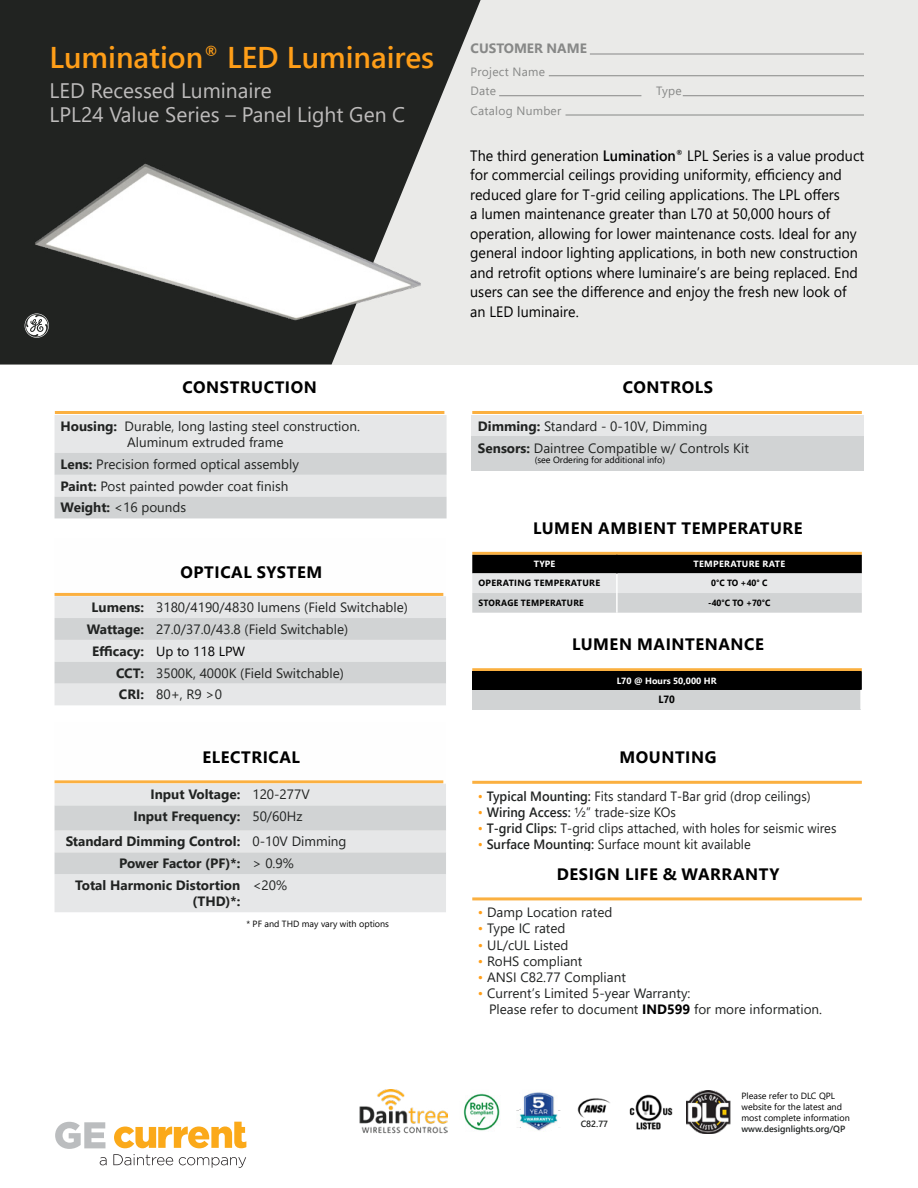
<style>
.page{position:relative;width:918px;height:1188px;background:#fff}
.page>*{position:absolute;margin:0;border:0;box-sizing:border-box;transform-origin:0 0}
.t1{font:600 30px "Segoe UI";color:#ff9e18}
.t2{font:21px/24px "Segoe UI";color:#bebcbc}
.t3{font:700 16.5px "Segoe UI";letter-spacing:.035em;color:#000}
.t4{font:15px/19.5px "Segoe UI";color:#000;scale:.95 1}
.t5{font:13.5px/21.9px "Segoe UI";color:#212322}
.t6{font:13.5px "Segoe UI";color:#212322;scale:.95 1}
.t7{font:700 13.5px/21.9px "Segoe UI";color:#212322}
.t8{font:700 13.5px "Segoe UI";color:#878887}
.t9{font:13.2px "Segoe UI";color:#000}
.t10{font:12px/19.5px "Segoe UI";letter-spacing:.02em;color:#878887}
.t11{font:700 10.5px "Segoe UI";color:#000;scale:.95 1}
.t12{font:9px/10.8px "Segoe UI";color:#000}
.t13{font:700 9px "Segoe UI";letter-spacing:.035em;color:#000;scale:.95 1}
.t14{font:600 9px "Segoe UI";color:#202322}
.t15{font:700 9px "Segoe UI";letter-spacing:.005em;color:#fff}
.t16{font:700 9px "Segoe UI";letter-spacing:.035em;color:#000}
.t17{font:700 9px "Segoe UI";letter-spacing:.035em;color:#fff}
.t18{font:600 9px "Segoe UI";color:#212322}
.s1{font-weight:700}
.s2{font-weight:700;font-size:13.5px;color:#212322}
.s3{font-weight:400}
.s4{font-weight:600}
.s5{color:#ff9f19}
.s6{font-weight:700;color:#000}
</style>
<div class="page">
<div style="left:0;top:0;width:918px;height:364px;background:#eaeae8"></div>
<svg style="left:0;top:0;width:481px;height:364px;fill:#212321"></svg>
<svg style="left:100px;top:1157px;width:7px;height:8px"></svg>
<svg style="left:113px;top:1154px;width:60px;height:11px"></svg>
<svg style="left:179px;top:1157px;width:67px;height:11px"></svg>
<svg style="left:55px;top:1122px;width:50px;height:27px"></svg>
<svg style="left:114px;top:1122px;width:132px;height:26px"></svg>
<hr style="left:549px;top:75px;width:315px;height:1px;background:#878887">
<hr style="left:499px;top:95px;width:142px;height:1px;background:#878887">
<hr style="left:683px;top:95px;width:181px;height:1px;background:#878887">
<hr style="left:566px;top:115px;width:298px;height:1px;background:#878887">
<hr style="left:590px;top:54px;width:274px;height:1px;background:#878887">
<svg style="left:25px;top:313px;width:24px;height:25px"></svg>
<hr style="left:55px;top:593px;width:388px;height:3px;background:#fbb040">
<svg style="left:55px;top:596px;width:391px;height:109px;background:#dddfe0"></svg>
<hr style="left:55px;top:411px;width:389px;height:3px;background:#fbb040">
<svg style="left:55px;top:415px;width:392px;height:103px;background:#dddedf"></svg>
<hr style="left:472px;top:411px;width:390px;height:3px;background:#fbb040">
<div style="left:472px;top:415px;width:392px;height:22px;background:#e6e7e8"></div>
<div style="left:472px;top:437px;width:392px;height:34px;background:#d1d3d4"></div>
<hr style="left:472px;top:552px;width:390px;height:3px;background:#fbb040">
<svg style="left:472px;top:555px;width:390px;height:58px;background:#979899"></svg>
<hr style="left:472px;top:668px;width:390px;height:3px;background:#fbb040">
<div style="left:472px;top:671px;width:389px;height:19px;background:#000"></div>
<div style="left:472px;top:690px;width:389px;height:19px;background:#d1d3d4"></div>
<svg style="left:860px;top:671px;width:2px;height:38px"></svg>
<hr style="left:55px;top:780px;width:388px;height:3px;background:#fbb040">
<div style="left:55px;top:784px;width:391px;height:128px;background:#e6e7e8"></div>
<svg style="left:55px;top:805px;width:391px;height:69px;background:#d8d9da"></svg>
<hr style="left:472px;top:781px;width:390px;height:3px;background:#fbb040">
<hr style="left:472px;top:897px;width:390px;height:3px;background:#fbb040">
<img style="left:629px;top:1094px;width:44px;height:36px">
<img style="left:360px;top:1090px;width:87px;height:44px">
<img style="left:463px;top:1093px;width:37px;height:38px">
<img style="left:577px;top:1098px;width:33px;height:20px">
<img style="left:516px;top:1092px;width:44px;height:39px">
<img style="left:686px;top:1091px;width:44px;height:43px">
<img style="left:30px;top:159px;width:399px;height:167px">
<h1 class="t1" style="left:50px;top:29px;width:386px">Lumination<sup>®</sup> LED Luminaires</h1>
<h2 class="t2" style="left:50px;top:77px;width:357px">LED Recessed Luminaire<br>LPL24 Value Series – Panel Light Gen C</h2>
<p class="t3" style="left:183px;top:372px;width:136px">CONSTRUCTION</p>
<p class="t5" style="left:127px;top:417px;width:234px;line-height:16.2px;text-indent:-67px"><span class="s1">Housing:</span> Durable, long lasting steel construction.<br>Aluminum extruded frame</p>
<p class="t5" style="left:61px;top:452px;width:240px"><span class="s1">Lens:</span> Precision formed optical assembly<br><span class="s1">Paint:</span> Post painted powder coat finish<br><span class="s1">Weight:</span> &lt;16 pounds</p>
<p class="t3" style="left:181px;top:557px;width:143px">OPTICAL SYSTEM</p>
<p class="t5" style="left:87px;top:595px;width:323px;text-indent:5px"><span class="s1">Lumens:</span> 3180/4190/4830 lumens (Field Switchable)<br><span class="s1">Wattage:</span> 27.0/37.0/43.8 (Field Switchable)</p>
<p class="t9" style="left:92px;top:639px;width:155px"><span class="s2">Efficacy:</span> Up to 118 LPW</p>
<p class="t5" style="left:116px;top:661px;width:229px"><span class="s1">CCT:</span> 3500K, 4000K (Field Switchable)<br><span class="s1">CRI:</span> 80+, R9 &gt;0</p>
<p class="t3" style="left:203px;top:741px;width:99px">ELECTRICAL</p>
<p class="t7" style="left:133px;top:783px;width:178px;text-indent:17px">Input Voltage: <span class="s3">120-277V<br></span>Input Frequency: <span class="s3">50/60Hz</span></p>
<p class="t7" style="left:66px;top:830px;width:282px">Standard Dimming Control: <span class="s3">0-10V Dimming</span></p>
<p class="t7" style="left:119px;top:851px;width:176px">Power Factor (PF)*: <span class="s3">&gt; 0.9%</span></p>
<p class="t7" style="left:75px;top:873px;width:167px">Total Harmonic Distortion</p>
<p class="t7" style="left:192px;top:889px;width:49px">(THD)*:</p>
<p class="t5" style="left:252px;top:873px;width:36px">&lt;20%</p>
<p class="t12" style="left:246px;top:917px;width:144px">* PF and THD may vary with options</p>
<p class="t8" style="left:471px;top:36px;width:118px">CUSTOMER NAME</p>
<p class="t10" style="left:471px;top:61px;width:76px">Project Name<br>Date</p>
<p class="t10" style="left:471px;top:100px;width:92px">Catalog Number</p>
<p class="t10" style="left:656px;top:80px;width:27px">Type</p>
<p class="t4" style="left:470px;top:144px;width:416px">The third generation <span class="s4">Lumination</span><sup>®</sup> LPL Series is a value product for commercial ceilings providing uniformity, efficiency and reduced glare for T-grid ceiling applications. The LPL offers<br>a lumen maintenance greater than L70 at 50,000 hours of operation, allowing for lower maintenance costs. Ideal for any general indoor lighting applications, in both new construction and retrofit options where luminaire’s are being replaced. End users can see the difference and enjoy the fresh new look of an LED luminaire.</p>
<p class="t3" style="left:623px;top:372px;width:92px">CONTROLS</p>
<p class="t5" style="left:478px;top:414px;width:273px"><span class="s1">Dimming:</span> Standard - 0-10V, Dimming<br><span class="s1">Sensors:</span> Daintree Compatible w/ Controls Kit</p>
<p class="t12" style="left:535px;top:454px;width:132px">(see Ordering for additional info)</p>
<p class="t3" style="left:533px;top:513px;width:271px">LUMEN AMBIENT TEMPERATURE</p>
<p class="t15" style="left:534px;top:556px;width:23px">TYPE</p>
<p class="t17" style="left:694px;top:556px;width:93px">TEMPERATURE RATE</p>
<p class="t16" style="left:478px;top:574px;width:123px">OPERATING TEMPERATURE</p>
<p class="t13" style="left:711px;top:574px;width:61px">0°C TO +40° C</p>
<p class="t13" style="left:478px;top:594px;width:112px">STORAGE TEMPERATURE</p>
<p class="t13" style="left:708px;top:594px;width:67px">-40°C TO +70°C</p>
<p class="t3" style="left:572px;top:629px;width:193px">LUMEN MAINTENANCE</p>
<p class="t15" style="left:617px;top:672px;width:101px">L70 @ Hours 50,000 HR</p>
<p class="t11" style="left:658px;top:690px;width:19px">L70</p>
<p class="t3" style="left:619px;top:742px;width:98px">MOUNTING</p>
<p class="t6" style="left:478px;top:783px;width:352px"><span class="s5">•</span> <span class="s4">Typical Mounting:</span> Fits standard T-Bar grid (drop ceilings)</p>
<p class="t6" style="left:478px;top:799px;width:210px"><span class="s5">•</span> <span class="s4">Wiring Access:</span> ½” trade-size KOs</p>
<p class="t6" style="left:478px;top:815px;width:379px"><span class="s5">•</span> <span class="s4">T-grid Clips:</span> T-grid clips attached, with holes for seismic wires</p>
<p class="t6" style="left:478px;top:832px;width:289px"><span class="s5">•</span> <span class="s4">Surface Mounting:</span> Surface mount kit available</p>
<p class="t3" style="left:557px;top:858px;width:224px">DESIGN LIFE &amp; WARRANTY</p>
<p class="t5" style="left:478px;top:900px;width:136px"><span class="s5">•</span> Damp Location rated</p>
<p class="t5" style="left:478px;top:916px;width:89px"><span class="s5">•</span> Type IC rated</p>
<p class="t5" style="left:478px;top:933px;width:92px"><span class="s5">•</span> UL/cUL Listed</p>
<p class="t5" style="left:478px;top:949px;width:106px"><span class="s5">•</span> RoHS compliant</p>
<p class="t5" style="left:478px;top:965px;width:149px"><span class="s5">•</span> ANSI C82.77 Compliant</p>
<p class="t5" style="left:489px;top:984px;width:335px;line-height:16.2px;text-indent:-11px"><span class="s5">•</span> Current’s Limited 5-year Warranty:<br>Please refer to document <span class="s6">IND599</span> for more information.</p>
<p class="t18" style="left:581px;top:1115px;width:29px">C82.77</p>
<p class="t12" style="left:741px;top:1090px;width:110px">Please refer to DLC QPL website for the latest and most complete information</p>
<p class="t14" style="left:741px;top:1120px;width:105px">www.designlights.org/QP</p>
</div>
